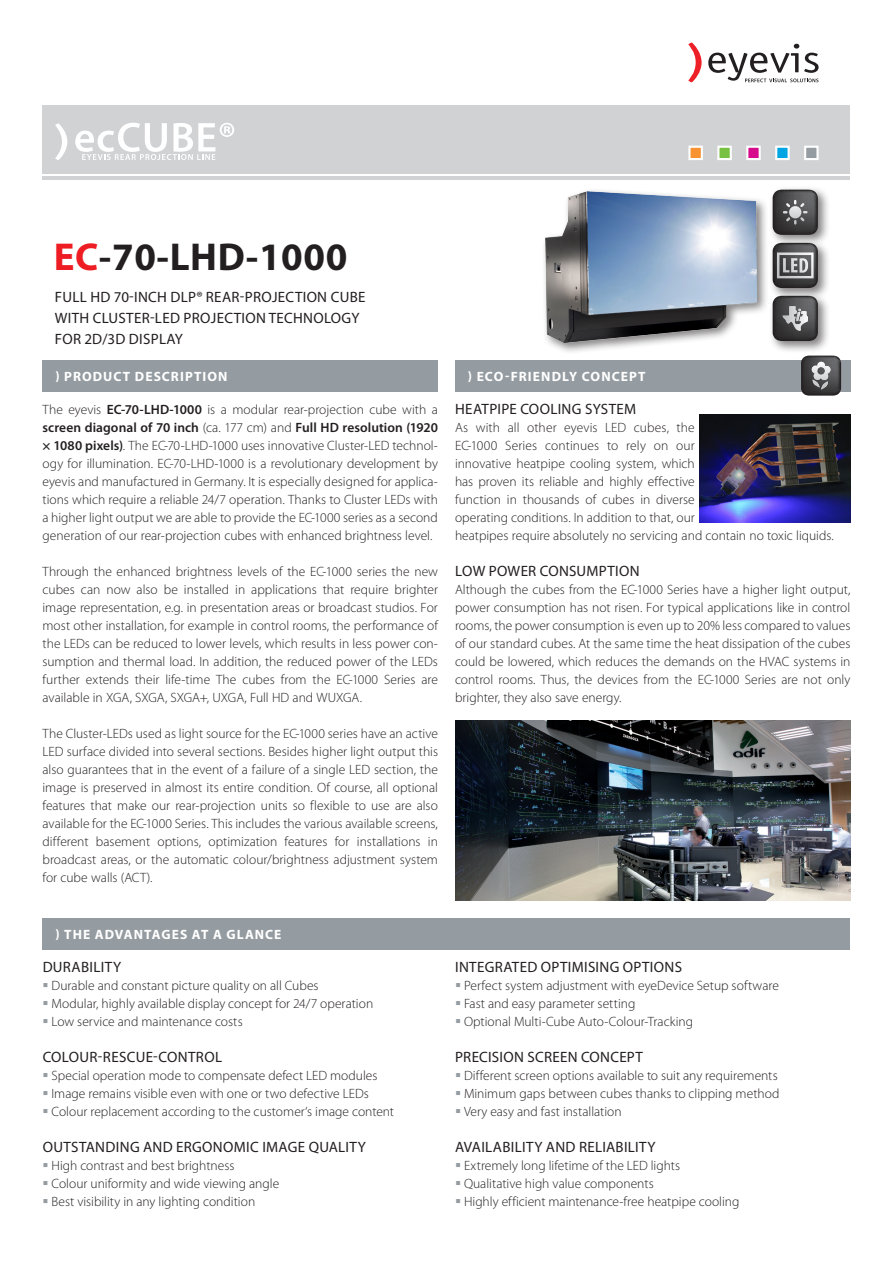
<style>
.page{position:relative;width:893px;height:1263px;background:#fff}
.page>*{position:absolute;margin:0;border:0;box-sizing:border-box;transform-origin:0 0}
.t1{font:700 39px "Myriad Pro";letter-spacing:.015em;color:#231f20}
.t2{font:15px/21px "Myriad Pro";letter-spacing:.02em;color:#231f20}
.Fließtext{font:300 13.5px/18px "Myriad Pro";color:#231f20;text-align:justify}
.t3{font:700 13.5px "Myriad Pro";letter-spacing:.08em;color:#fff}
.s1{color:#ee1d23}
.s2{font-weight:600}
</style>
<div class="page">
<div style="left:43px;top:918px;width:807px;height:31px;background:#959ca1"></div>
<hr style="left:43px;top:177px;width:807px;height:3px;background:#d1d2d4">
<div style="left:43px;top:105px;width:807px;height:68px;background:#d1d2d4"></div>
<div style="left:688px;top:146px;width:15px;height:14px;background:#f79332;border:2px solid #fff"></div>
<div style="left:717px;top:146px;width:15px;height:14px;background:#79c142;border:2px solid #fff"></div>
<div style="left:746px;top:146px;width:15px;height:14px;background:#d70c8c;border:2px solid #fff"></div>
<div style="left:775px;top:146px;width:15px;height:14px;background:#00a6e4;border:2px solid #fff"></div>
<div style="left:804px;top:146px;width:15px;height:14px;background:#959ca1;border:2px solid #fff"></div>
<svg style="left:75px;top:123px;width:159px;height:37px"></svg>
<svg style="left:55px;top:123px;width:12px;height:37px"></svg>
<img style="left:699px;top:414px;width:151px;height:108px">
<div style="left:43px;top:360px;width:395px;height:31px;background:#959ca1"></div>
<div style="left:455px;top:360px;width:395px;height:31px;background:#959ca1"></div>
<div style="left:541px;top:188px;width:228px;height:167px;background:#231f20;opacity:.56"></div>
<img style="left:545px;top:192px;width:212px;height:151px">
<img style="left:455px;top:720px;width:395px;height:180px">
<div style="left:769px;top:186px;width:61px;height:61px;background:#231f20;opacity:.56"></div>
<svg style="left:773px;top:190px;width:45px;height:45px;background:#555456"></svg>
<div style="left:769px;top:239px;width:61px;height:61px;background:#231f20;opacity:.56"></div>
<svg style="left:773px;top:243px;width:45px;height:45px;background:#69686a"></svg>
<div style="left:769px;top:292px;width:61px;height:61px;background:#231f20;opacity:.56"></div>
<svg style="left:773px;top:296px;width:45px;height:45px;background:#5b5b5c"></svg>
<svg style="left:688px;top:42px;width:14px;height:40px"></svg>
<svg style="left:708px;top:44px;width:111px;height:38px"></svg>
<svg style="left:801px;top:356px;width:40px;height:40px;background:#616062"></svg>
<p class="t1" style="left:54px;top:232px;width:295px"><span class="s1">EC</span>-70-LHD-1000</p>
<p class="t2" style="left:55px;top:287px;width:312px">FULL HD 70-INCH DLP® REAR-PROJECTION CUBE<br>WITH CLUSTER-LED PROJECTION TECHNOLOGY<br>FOR 2D/3D DISPLAY</p>
<p class="t3" style="left:55px;top:367px;width:174px">) PRODUCT DESCRIPTION</p>
<p class="t3" style="left:468px;top:367px;width:179px">) ECO-FRIENDLY CONCEPT</p>
<p class="Fließtext" style="left:43px;top:400px;width:397px">The eyevis <span class="s2">EC-70-LHD-1000</span> is a modular rear-projection cube with a <span class="s2">screen diagonal of 70 inch</span> (ca. 177 cm) and <span class="s2">Full HD resolution (1920 × 1080 pixels)</span>. The EC-70-LHD-1000 uses innovative Cluster-LED technol&shy;ogy for illumination. EC-70-LHD-1000 is a revolutionary development by eyevis and manufactured in Germany. It is especially designed for applica&shy;tions which require a reliable 24/7 operation. Thanks to Cluster LEDs with a higher light output we are able to provide the EC-1000 series as a second generation of our rear-projection cubes with enhanced brightness level.</p>
<p class="Fließtext" style="left:43px;top:562px;width:397px">Through the enhanced brightness levels of the EC-1000 series the new cubes can now also be installed in applications that require brighter image representation, e.g. in presentation areas or broadcast studios. For most other installation, for example in control rooms, the performance of the LEDs can be reduced to lower levels, which results in less power con&shy;sumption and thermal load. In addition, the reduced power of the LEDs further extends their life-time The cubes from the EC-1000 Series are available in XGA, SXGA, SXGA+, UXGA, Full HD and WUXGA.</p>
<p class="Fließtext" style="left:43px;top:724px;width:397px">The Cluster-LEDs used as light source for the EC-1000 series have an active LED surface divided into several sections. Besides higher light output this also guarantees that in the event of a failure of a single LED section, the image is preserved in almost its entire condition. Of course, all optional features that make our rear-projection units so flexible to use are also available for the EC-1000 Series. This includes the various available screens, different basement options, optimization features for installations in broadcast areas, or the automatic colour/brightness adjustment system for cube walls (ACT).</p>
<p class="t2" style="left:455px;top:398px;width:183px">HEATPIPE COOLING SYSTEM</p>
<p class="Fließtext" style="left:455px;top:418px;width:380px;text-align:left">As with all other eyevis LED cubes, the<br>EC-1000 Series continues to rely on our<br>innovative heatpipe cooling system, which<br>has proven its reliable and highly effective<br>function in thousands of cubes in diverse<br>operating conditions. In addition to that, our<br>heatpipes require absolutely no servicing and contain no toxic liquids.</p>
<p class="t2" style="left:455px;top:560px;width:186px">LOW POWER CONSUMPTION</p>
<p class="Fließtext" style="left:455px;top:580px;width:397px">Although the cubes from the EC-1000 Series have a higher light output, power consumption has not risen. For typical applications like in control rooms, the power consumption is even up to 20% less compared to values of our standard cubes. At the same time the heat dissipation of the cubes could be lowered, which reduces the demands on the HVAC systems in control rooms. Thus, the devices from the EC-1000 Series are not only brighter, they also save energy.</p>
<p class="t3" style="left:55px;top:925px;width:228px">) THE ADVANTAGES AT A GLANCE</p>
<p class="t2" style="left:43px;top:956px;width:80px">DURABILITY</p>
<p class="Fließtext" style="left:52px;top:976px;width:269px">Durable and constant picture quality on all Cubes</p>
<p class="Fließtext" style="left:52px;top:994px;width:323px">Modular, highly available display concept for 24/7 operation</p>
<p class="Fließtext" style="left:52px;top:1012px;width:193px">Low service and maintenance costs</p>
<p class="t2" style="left:43px;top:1046px;width:181px">COLOUR-RESCUE-CONTROL</p>
<p class="Fließtext" style="left:52px;top:1066px;width:328px">Special operation mode to compensate defect LED modules</p>
<p class="Fließtext" style="left:52px;top:1084px;width:319px">Image remains visible even with one or two defective LEDs</p>
<p class="Fließtext" style="left:52px;top:1102px;width:344px">Colour replacement according to the customer‘s image content</p>
<p class="t2" style="left:43px;top:1136px;width:325px">OUTSTANDING AND ERGONOMIC IMAGE QUALITY</p>
<p class="Fließtext" style="left:52px;top:1156px;width:184px">High contrast and best brightness</p>
<p class="Fließtext" style="left:52px;top:1174px;width:229px">Colour uniformity and wide viewing angle</p>
<p class="Fließtext" style="left:52px;top:1192px;width:205px">Best visibility in any lighting condition</p>
<p class="t2" style="left:455px;top:956px;width:228px">INTEGRATED OPTIMISING OPTIONS</p>
<p class="Fließtext" style="left:464px;top:976px;width:316px">Perfect system adjustment with eyeDevice Setup software</p>
<p class="Fließtext" style="left:464px;top:994px;width:173px">Fast and easy parameter setting</p>
<p class="Fließtext" style="left:464px;top:1012px;width:231px">Optional Multi-Cube Auto-Colour-Tracking</p>
<p class="t2" style="left:455px;top:1046px;width:189px">PRECISION SCREEN CONCEPT</p>
<p class="Fließtext" style="left:464px;top:1066px;width:315px">Different screen options available to suit any requirements</p>
<p class="Fließtext" style="left:464px;top:1084px;width:317px">Minimum gaps between cubes thanks to clipping method</p>
<p class="Fließtext" style="left:464px;top:1102px;width:159px">Very easy and fast installation</p>
<p class="t2" style="left:455px;top:1136px;width:202px">AVAILABILITY AND RELIABILITY</p>
<p class="Fließtext" style="left:464px;top:1156px;width:218px">Extremely long lifetime of the LED lights</p>
<p class="Fließtext" style="left:464px;top:1174px;width:191px">Qualitative high value components</p>
<p class="Fließtext" style="left:464px;top:1192px;width:277px">Highly efficient maintenance-free heatpipe cooling</p>
</div>
